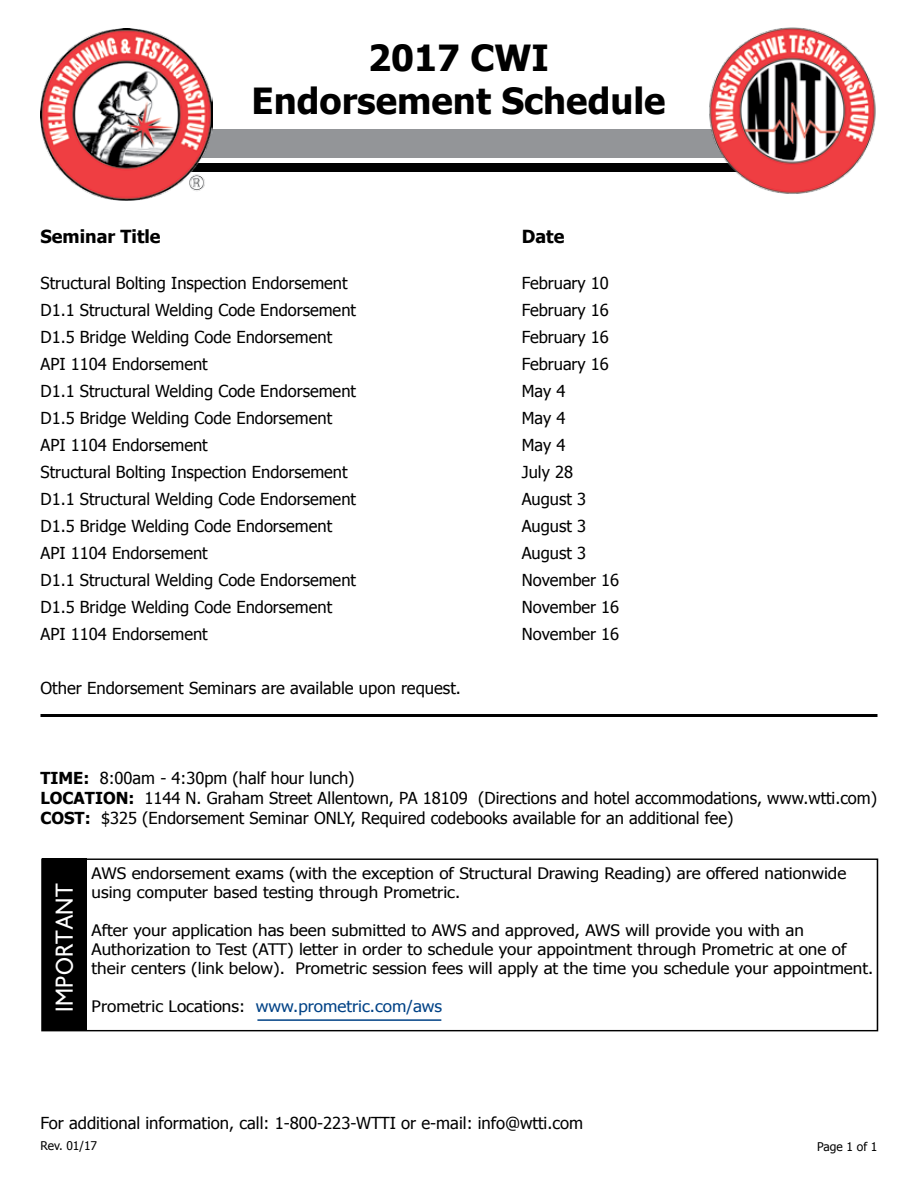
<style>
.page{position:relative;width:918px;height:1188px;background:#fff}
.page>*{position:absolute;margin:0;border:0;box-sizing:border-box;transform-origin:0 0}
.t1{font:700 36px/43.2px "Tahoma";color:#000;text-align:center}
.t2{font:24.75px "Humanist";letter-spacing:.025em;color:#fff;scale:.9 1}
.t3{font:700 18px "Tahoma";color:#000}
.t4{font:16.5px/27px "Tahoma";color:#000}
.t5{font:15.9px/19px "Tahoma";color:#000;scale:1.08 1}
.t6{font:15.9px "Tahoma";color:#004286;scale:1.08 1}
.t7{font:12px "Tahoma";color:#000}
.s1{font-weight:700}
.s2{color:#000}
</style>
<div class="page">
<hr style="left:40px;top:714px;width:838px;height:3px;background:#000">
<div style="left:176px;top:163px;width:648px;height:8px;background:#000"></div>
<div style="left:185px;top:130px;width:586px;height:28px;background:#939598"></div>
<img style="left:707px;top:27px;width:169px;height:167px">
<img style="left:40px;top:29px;width:172px;height:171px">
<div style="left:41px;top:858px;width:837px;height:173px;border:1px solid #000"></div>
<div style="left:42px;top:859px;width:45px;height:172px;background:#000"></div>
<hr style="left:257px;top:1019px;width:184px;height:2px;background:#004286">
<h1 class="t1" style="left:252px;top:34px;width:415px">2017 CWI<br>Endorsement Schedule</h1>
<p class="t3" style="left:40px;top:224px;width:122px">Seminar Title</p>
<p class="t4" style="left:40px;top:269px;width:317px">Structural Bolting Inspection Endorsement D1.1 Structural Welding Code Endorsement D1.5 Bridge Welding Code Endorsement API 1104 Endorsement<br>D1.1 Structural Welding Code Endorsement D1.5 Bridge Welding Code Endorsement API 1104 Endorsement<br>Structural Bolting Inspection Endorsement D1.1 Structural Welding Code Endorsement D1.5 Bridge Welding Code Endorsement API 1104 Endorsement<br>D1.1 Structural Welding Code Endorsement D1.5 Bridge Welding Code Endorsement API 1104 Endorsement</p>
<p class="t4" style="left:40px;top:674px;width:422px">Other Endorsement Seminars are available upon request.</p>
<p class="t3" style="left:522px;top:224px;width:44px">Date</p>
<p class="t4" style="left:522px;top:269px;width:99px">February 10<br>February 16<br>February 16<br>February 16<br>May 4<br>May 4<br>May 4<br>July 28<br>August 3<br>August 3<br>August 3<br>November 16<br>November 16<br>November 16</p>
<p class="t4" style="left:40px;top:768px;width:838px;line-height:19.8px"><span class="s1">TIME:</span> 8:00am - 4:30pm (half hour lunch)<br><span class="s1">LOCATION:</span> 1144 N. Graham Street Allentown, PA 18109 (Directions and hotel accommodations, www.wtti.com)<br><span class="s1">COST:</span> $325 (Endorsement Seminar ONLY, Required codebooks available for an additional fee)</p>
<h2 class="t2" style="left:49px;top:1012px;width:145px;rotate:-90deg">IMPORTANT</h2>
<p class="t5" style="left:92px;top:863px;width:700px">AWS endorsement exams (with the exception of Structural Drawing Reading) are offered nationwide using computer based testing through Prometric.</p>
<p class="t5" style="left:92px;top:920px;width:725px">After your application has been submitted to AWS and approved, AWS will provide you with an<br>Authorization to Test (ATT) letter in order to schedule your appointment through Prometric at one of their centers (link below). Prometric session fees will apply at the time you schedule your appointment.</p>
<p class="t6" style="left:92px;top:995px;width:326px"><span class="s2">Prometric Locations:</span> www.prometric.com/aws</p>
<p class="t4" style="left:40px;top:1109px;width:544px">For additional information, call: 1-800-223-WTTI or e-mail: info@wtti.com</p>
<p class="t7" style="left:41px;top:1138px;width:58px">Rev. 01/17</p>
<p class="t7" style="left:817px;top:1138px;width:62px">Page 1 of 1</p>
</div>
